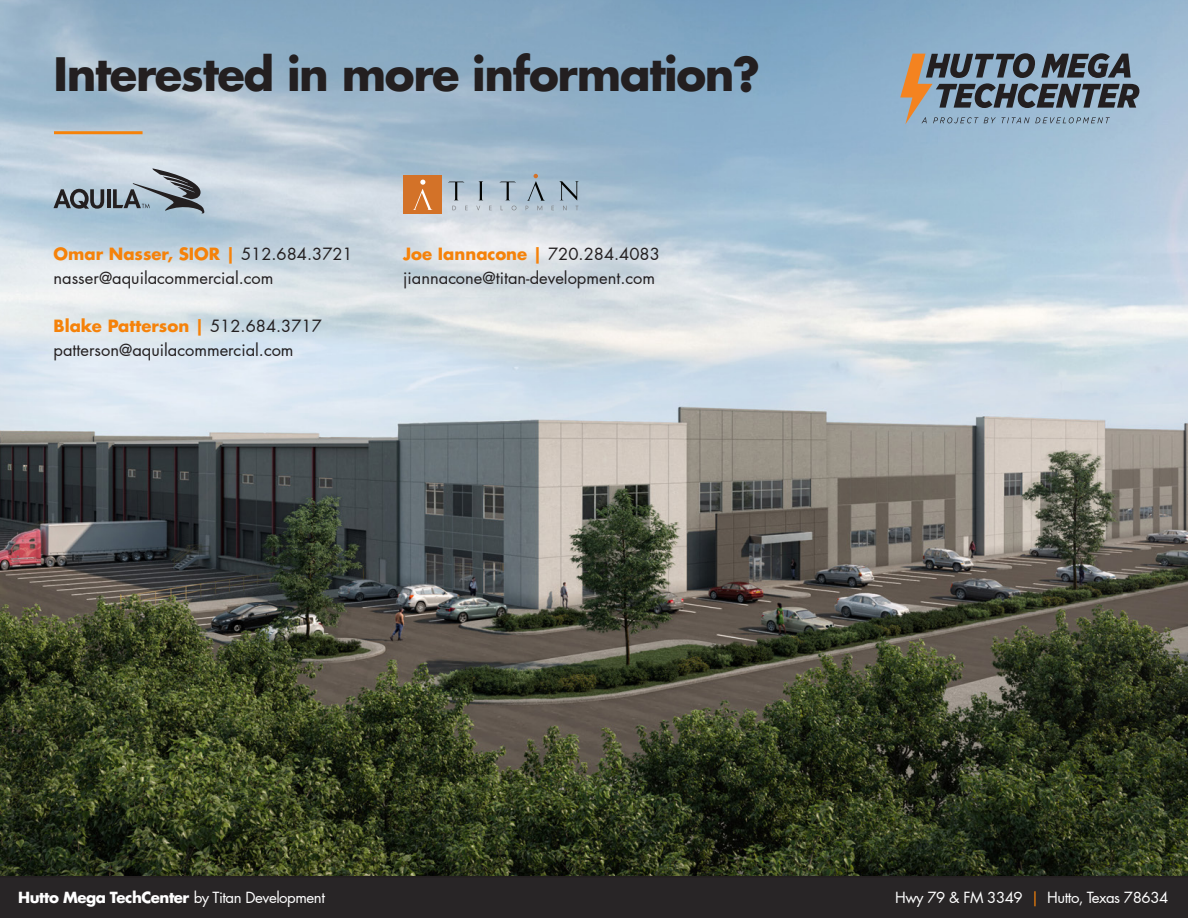
<style>
.page{position:relative;width:1188px;height:918px;background:#fff}
.page>*{position:absolute;margin:0;border:0;box-sizing:border-box;transform-origin:0 0}
.Building_Name{font:700 45px "Futura LT Pro";letter-spacing:-.03em;color:#231f20}
.Feature_Large{font:16.5px "Futura LT Pro";color:#231f20}
.Feature_Large-2{font:700 16.5px "Futura LT Pro";color:#f5820a}
.t1{font:700 15px "Futura LT Pro";letter-spacing:-.03em;color:#fff}
.t2{font:15px "Futura LT Pro";letter-spacing:-.03em;color:#fff}
.s1{font-weight:400;color:#231f20}
.s2{font-weight:400}
.s3{color:#f5820a}
</style>
<div class="page">
<div style="left:0;top:876px;width:1188px;height:42px;background:#282526"></div>
<img style="left:0;top:0;width:1188px;height:876px">
<svg style="left:479px;top:181px;width:4px;height:19px"></svg>
<svg style="left:448px;top:182px;width:16px;height:18px"></svg>
<svg style="left:500px;top:182px;width:16px;height:18px"></svg>
<div style="left:403px;top:175px;width:39px;height:38px;background:#d37228"></div>
<svg style="left:413px;top:180px;width:19px;height:30px"></svg>
<svg style="left:452px;top:206px;width:4px;height:4px"></svg>
<svg style="left:465px;top:206px;width:3px;height:4px"></svg>
<svg style="left:476px;top:206px;width:4px;height:4px"></svg>
<svg style="left:489px;top:206px;width:3px;height:4px"></svg>
<svg style="left:512px;top:206px;width:5px;height:4px"></svg>
<svg style="left:526px;top:174px;width:19px;height:36px"></svg>
<svg style="left:552px;top:181px;width:27px;height:29px"></svg>
<hr style="left:107px;top:189px;width:3px;height:19px;background:#231f20">
<svg style="left:113px;top:168px;width:91px;height:45px"></svg>
<svg style="left:54px;top:189px;width:50px;height:20px"></svg>
<hr style="left:54px;top:131px;width:89px;height:3px;background:#f5820a">
<svg style="left:900px;top:53px;width:239px;height:71px"></svg>
<p class="Building_Name" style="left:54px;top:40px;width:708px">Interested in more information?</p>
<p class="Feature_Large-2" style="left:54px;top:241px;width:301px">Omar Nasser, SIOR | <span class="s1">512.684.3721</span></p>
<p class="Feature_Large" style="left:54px;top:267px;width:221px">nasser@aquilacommercial.com</p>
<p class="Feature_Large-2" style="left:54px;top:313px;width:270px">Blake Patterson | <span class="s1">512.684.3717</span></p>
<p class="Feature_Large" style="left:54px;top:339px;width:242px">patterson@aquilacommercial.com</p>
<p class="Feature_Large-2" style="left:403px;top:241px;width:258px">Joe Iannacone | <span class="s1">720.284.4083</span></p>
<p class="Feature_Large" style="left:403px;top:267px;width:253px">jiannacone@titan-development.com</p>
<p class="t1" style="left:18px;top:886px;width:308px">Hutto Mega TechCenter <span class="s2">by Titan Development</span></p>
<p class="t2" style="left:895px;top:887px;width:275px">Hwy 79 &amp; FM 3349 <span class="s3">|</span> Hutto, Texas 78634</p>
</div>
